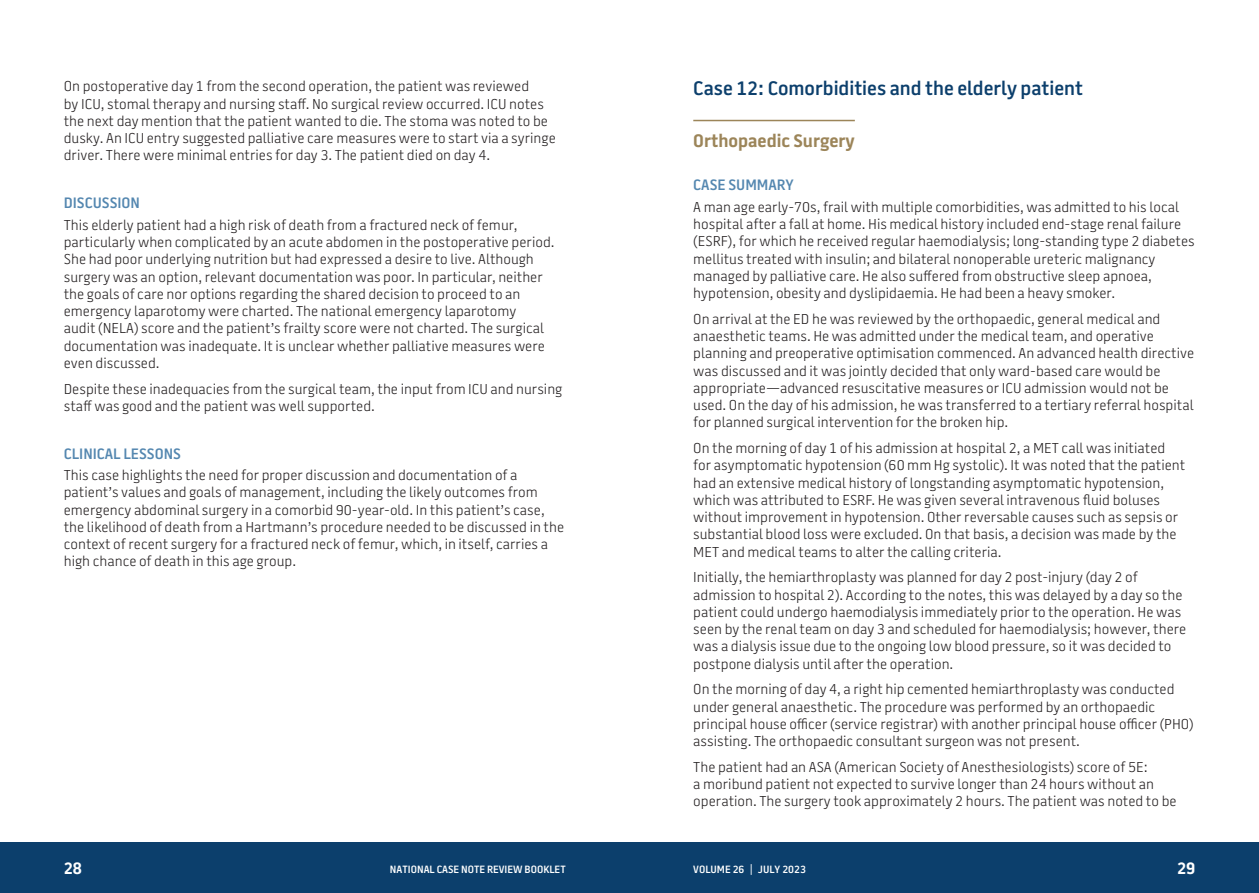
<style>
.page{position:relative;width:1259px;height:893px;background:#fff}
.page>*{position:absolute;margin:0;border:0;box-sizing:border-box;transform-origin:0 0}
.case_no_-_batterse{font:600 19.5px "Battersea SANS";color:#0c3f6c}
.gold_battersea_wit{font:700 18px "Battersea SANS";color:#9c8559}
.t1{font:700 16.5px "Battersea SANS";color:#fff}
.Case_summery_-_bat{font:600 15px "Battersea SANS";color:#5487b0}
.battersea_body_cop{font:300 14.25px/17.2px "Battersea SANS";color:#231f20}
.t2{font:600 10.5px "Battersea SANS";color:#fff}
</style>
<div class="page">
<div style="left:0;top:842px;width:629px;height:51px;background:#0c3f6c"></div>
<div style="left:629px;top:842px;width:630px;height:51px;background:#0c3f6c"></div>
<hr style="left:693px;top:120px;width:162px;height:1px;background:#9c8559">
<p class="battersea_body_cop" style="left:64px;top:78px;width:493px">On postoperative day 1 from the second operation, the patient was reviewed<br>by ICU, stomal therapy and nursing staff. No surgical review occurred. ICU notes the next day mention that the patient wanted to die. The stoma was noted to be dusky. An ICU entry suggested palliative care measures were to start via a syringe driver. There were minimal entries for day 3. The patient died on day 4.</p>
<p class="Case_summery_-_bat" style="left:64px;top:193px;width:78px">DISCUSSION</p>
<p class="battersea_body_cop" style="left:64px;top:216px;width:492px">This elderly patient had a high risk of death from a fractured neck of femur, particularly when complicated by an acute abdomen in the postoperative period.<br>She had poor underlying nutrition but had expressed a desire to live. Although surgery was an option, relevant documentation was poor. In particular, neither the goals of care nor options regarding the shared decision to proceed to an emergency laparotomy were charted. The national emergency laparotomy<br>audit (NELA) score and the patient’s frailty score were not charted. The surgical documentation was inadequate. It is unclear whether palliative measures were even discussed.</p>
<p class="battersea_body_cop" style="left:64px;top:380px;width:500px">Despite these inadequacies from the surgical team, the input from ICU and nursing staff was good and the patient was well supported.</p>
<p class="Case_summery_-_bat" style="left:64px;top:443px;width:119px">CLINICAL LESSONS</p>
<p class="battersea_body_cop" style="left:64px;top:467px;width:502px">This case highlights the need for proper discussion and documentation of a patient’s values and goals of management, including the likely outcomes from emergency abdominal surgery in a comorbid 90-year-old. In this patient’s case, the likelihood of death from a Hartmann’s procedure needed to be discussed in the context of recent surgery for a fractured neck of femur, which, in itself, carries a high chance of death in this age group.</p>
<p class="case_no_-_batterse" style="left:693px;top:75px;width:391px">Case 12: Comorbidities and the elderly patient</p>
<p class="gold_battersea_wit" style="left:693px;top:128px;width:163px">Orthopaedic Surgery</p>
<p class="Case_summery_-_bat" style="left:693px;top:175px;width:102px">CASE SUMMARY</p>
<p class="battersea_body_cop" style="left:693px;top:198px;width:503px">A man age early-70s, frail with multiple comorbidities, was admitted to his local hospital after a fall at home. His medical history included end-stage renal failure (ESRF), for which he received regular haemodialysis; long-standing type 2 diabetes mellitus treated with insulin; and bilateral nonoperable ureteric malignancy managed by palliative care. He also suffered from obstructive sleep apnoea, hypotension, obesity and dyslipidaemia. He had been a heavy smoker.</p>
<p class="battersea_body_cop" style="left:693px;top:310px;width:502px">On arrival at the ED he was reviewed by the orthopaedic, general medical and anaesthetic teams. He was admitted under the medical team, and operative planning and preoperative optimisation commenced. An advanced health directive was discussed and it was jointly decided that only ward-based care would be appropriate—advanced resuscitative measures or ICU admission would not be used. On the day of his admission, he was transferred to a tertiary referral hospital for planned surgical intervention for the broken hip.</p>
<p class="battersea_body_cop" style="left:693px;top:440px;width:493px">On the morning of day 1 of his admission at hospital 2, a MET call was initiated for asymptomatic hypotension (60 mm Hg systolic). It was noted that the patient had an extensive medical history of longstanding asymptomatic hypotension, which was attributed to ESRF. He was given several intravenous fluid boluses without improvement in hypotension. Other reversable causes such as sepsis or substantial blood loss were excluded. On that basis, a decision was made by the MET and medical teams to alter the calling criteria.</p>
<p class="battersea_body_cop" style="left:693px;top:569px;width:494px">Initially, the hemiarthroplasty was planned for day 2 post-injury (day 2 of admission to hospital 2). According to the notes, this was delayed by a day so the patient could undergo haemodialysis immediately prior to the operation. He was seen by the renal team on day 3 and scheduled for haemodialysis; however, there was a dialysis issue due to the ongoing low blood pressure, so it was decided to postpone dialysis until after the operation.</p>
<p class="battersea_body_cop" style="left:693px;top:681px;width:502px">On the morning of day 4, a right hip cemented hemiarthroplasty was conducted under general anaesthetic. The procedure was performed by an orthopaedic principal house officer (service registrar) with another principal house officer (PHO) assisting. The orthopaedic consultant surgeon was not present.</p>
<p class="battersea_body_cop" style="left:693px;top:759px;width:485px">The patient had an ASA (American Society of Anesthesiologists) score of 5E:<br>a moribund patient not expected to survive longer than 24 hours without an operation. The surgery took approximately 2 hours. The patient was noted to be</p>
<p class="t1" style="left:64px;top:856px;width:20px">28</p>
<p class="t2" style="left:390px;top:862px;width:177px">NATIONAL CASE NOTE REVIEW BOOKLET</p>
<p class="t2" style="left:693px;top:862px;width:114px">VOLUME 26 | JULY 2023</p>
<p class="t1" style="left:1177px;top:856px;width:20px">29</p>
</div>
